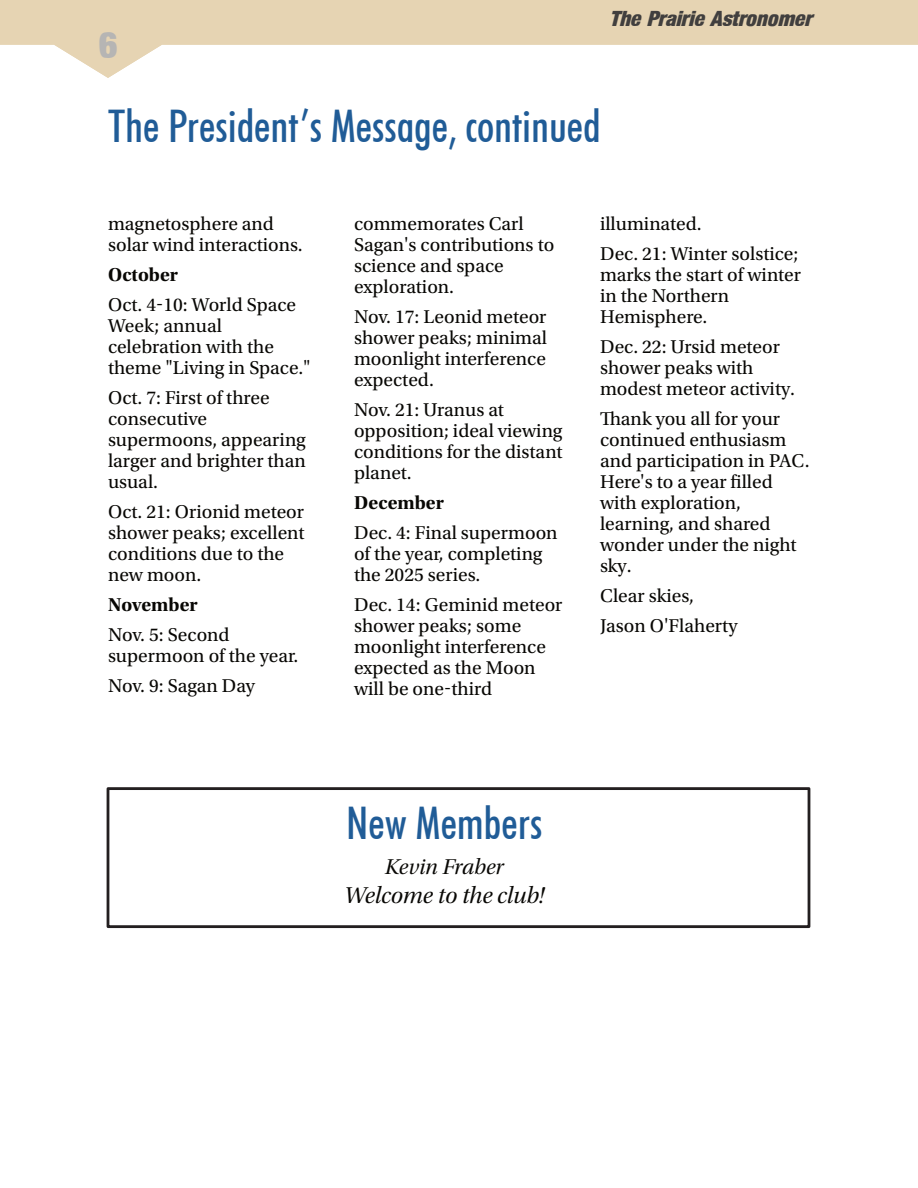
<style>
.page{position:relative;width:918px;height:1188px;background:#fff}
.page>*{position:absolute;margin:0;border:0;box-sizing:border-box;transform-origin:0 0}
.t1{font:500 condensed 45px "Futura BT";color:#205c97}
.t2{font:36px "Basic Sans Heavy SF Bold";color:#b6b5b4}
.t3{font:24px "Utopia Std Subh It";color:#080704}
.t4{font:22.5px "Utopia Std Subh It";color:#080704}
.t5{font:italic 21px "Basic Sans Heavy SF Bold";color:#413f3e}
.t6{font:19.5px/21px "Utopia Std";color:#080704}
.t7{font:19.5px "Utopia Std Bold Subh";color:#080704}
</style>
<div class="page">
<svg style="left:0;top:0;width:918px;height:78px;fill:#e6d4b3"></svg>
<div style="left:107px;top:787px;width:703px;height:141px;border:3px solid #231f20"></div>
<h2 class="t2" style="left:98px;top:31px;width:21px">6</h2>
<p class="t5" style="left:610px;top:11px;width:204px">The Prairie Astronomer</p>
<h1 class="t1" style="left:108px;top:108px;width:494px">The President’s Message, continued</h1>
<p class="t6" style="left:108px;top:215px;width:196px">magnetosphere and solar wind interactions.</p>
<p class="t7" style="left:108px;top:267px;width:72px">October</p>
<p class="t6" style="left:108px;top:296px;width:204px">Oct. 4-10: World Space<br>Week; annual celebration with the theme "Living in Space."</p>
<p class="t6" style="left:108px;top:389px;width:199px">Oct. 7: First of three consecutive supermoons, appearing larger and brighter than usual.</p>
<p class="t6" style="left:108px;top:503px;width:198px">Oct. 21: Orionid meteor shower peaks; excellent conditions due to the new moon.</p>
<p class="t7" style="left:108px;top:597px;width:91px">November</p>
<p class="t6" style="left:108px;top:626px;width:192px">Nov. 5: Second supermoon of the year.</p>
<p class="t6" style="left:108px;top:677px;width:148px">Nov. 9: Sagan Day</p>
<p class="t6" style="left:354px;top:215px;width:202px">commemorates Carl<br>Sagan's contributions to science and space exploration.</p>
<p class="t6" style="left:354px;top:308px;width:194px;text-align:justify">Nov. 17: Leonid meteor shower peaks; minimal moonlight interference expected.</p>
<p class="t6" style="left:354px;top:401px;width:210px">Nov. 21: Uranus at opposition; ideal viewing conditions for the distant planet.</p>
<p class="t7" style="left:354px;top:495px;width:91px">December</p>
<p class="t6" style="left:354px;top:524px;width:205px">Dec. 4: Final supermoon of the year, completing the 2025 series.</p>
<p class="t6" style="left:354px;top:596px;width:210px">Dec. 14: Geminid meteor shower peaks; some moonlight interference expected as the Moon will be one-third</p>
<p class="t6" style="left:600px;top:210px;width:200px;line-height:30px">illuminated.<br>Dec. 21: Winter solstice;</p>
<p class="t6" style="left:600px;top:266px;width:203px">marks the start of winter in the Northern<br>Hemisphere.</p>
<p class="t6" style="left:600px;top:338px;width:197px">Dec. 22: Ursid meteor shower peaks with modest meteor activity.</p>
<p class="t6" style="left:600px;top:410px;width:211px">Thank you all for your continued enthusiasm and participation in PAC.<br>Here's to a year filled with exploration, learning, and shared wonder under the night sky.</p>
<p class="t6" style="left:600px;top:582px;width:139px;line-height:30px">Clear skies,<br>Jason O'Flaherty</p>
<h1 class="t1" style="left:346px;top:805px;width:198px">New Members</h1>
<p class="t4" style="left:385px;top:857px;width:121px">Kevin Fraber</p>
<p class="t3" style="left:344px;top:885px;width:202px">Welcome to the club!</p>
</div>
